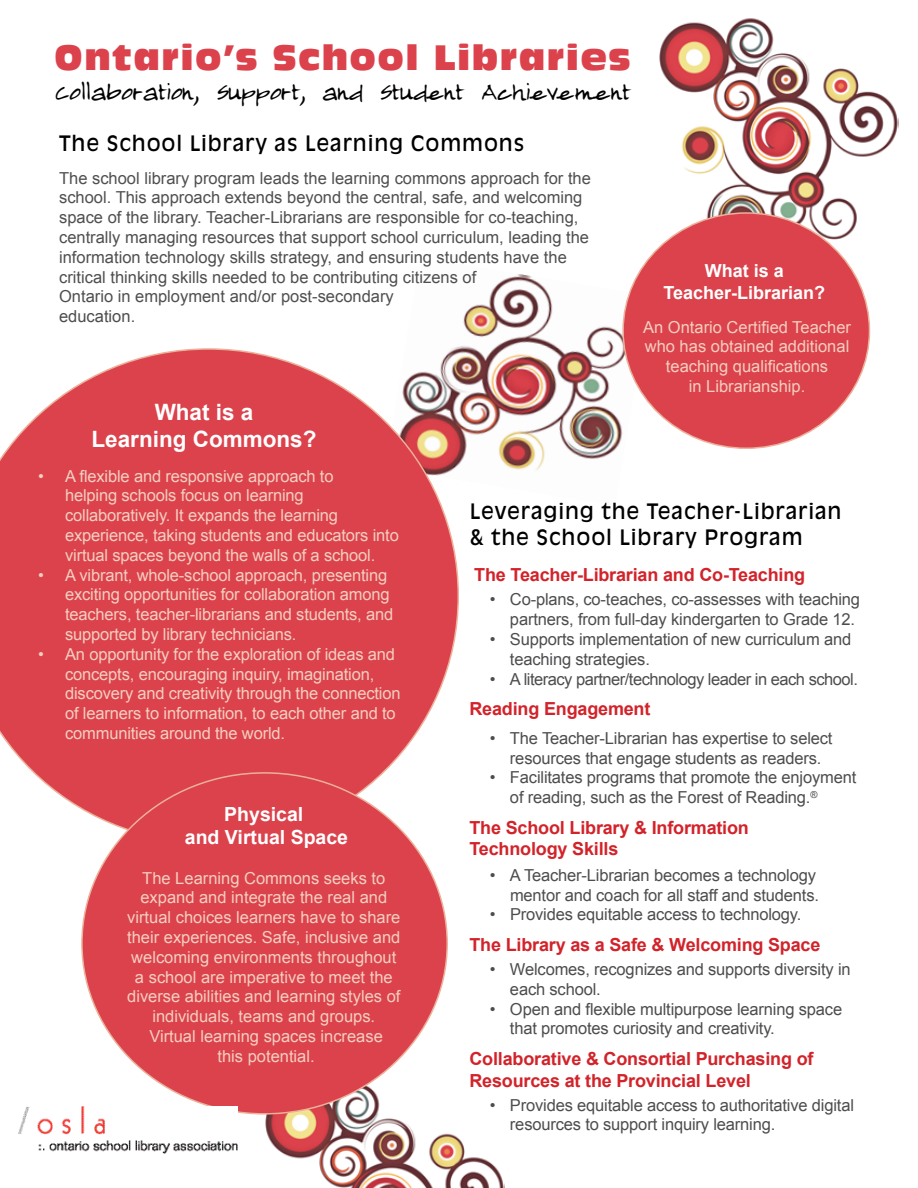
<style>
.page{position:relative;width:918px;height:1188px;background:#fff}
.page>*{position:absolute;margin:0;border:0;box-sizing:border-box;transform-origin:0 0}
.t1{font:34.5px "Antique Olive Std Compact";letter-spacing:.04em;color:#dc424c}
.t2{font:700 22.5px/27px "Arial";color:#fff;text-align:center}
.t3{font:21px/25.2px "Antique Olive Std";letter-spacing:.04em;color:#000}
.t4{font:21px "Almagro";color:#000}
.t5{font:700 19.5px/23.4px "Arial";color:#fff;text-align:center}
.t6{font:700 18px/21.6px "Arial";letter-spacing:-.01em;color:#d2232a}
.t7{font:700 18px/21.6px "Arial";color:#fff;text-align:center}
.t8{font:16.5px/19.8px "Arial";letter-spacing:-.01em;color:#f3cfc1}
.t9{font:16.5px/19.8px "Arial";letter-spacing:-.01em;color:#4d4d4f}
.t10{font:16.5px/19.8px "Arial";color:#4f4f51}
.t11{font:16.5px "Arial";letter-spacing:-.03em;color:#4d4d4f}
.s1{color:#4d4d4f}
</style>
<div class="page">
<img style="left:659px;top:18px;width:240px;height:235px">
<img style="left:265px;top:1079px;width:240px;height:109px">
<img style="left:454px;top:257px;width:196px;height:214px">
<div style="left:623px;top:213px;width:246px;height:235px;background:#dc424c;border-radius:50%"></div>
<svg style="left:0;top:348px;width:459px;height:496px;background:#e06068"></svg>
<div style="left:82px;top:773px;width:365px;height:341px;background:#dc424c;border-radius:50%"></div>
<img style="left:19px;top:1106px;width:218px;height:48px">
<h1 class="t1" style="left:54px;top:37px;width:578px">Ontario’s School Libraries</h1>
<p class="t4" style="left:54px;top:79px;width:577px">Collaboration, Support, and Student Achievement</p>
<p class="t3" style="left:59px;top:131px;width:467px">The School Library as Learning Commons</p>
<p class="t10" style="left:59px;top:168px;width:533px">The school library program leads the learning commons approach for the school. This approach extends beyond the central, safe, and welcoming space of the library. Teacher-Librarians are responsible for co-teaching, centrally managing resources that support school curriculum, leading the information technology skills strategy, and ensuring students have the critical thinking skills needed to be contributing citizens of<br>Ontario in employment and/or post-secondary<br><span class="s1">education</span>.</p>
<h2 class="t2" style="left:92px;top:399px;width:227px">What is a<br>Learning Commons?</h2>
<p class="t7" style="left:663px;top:260px;width:163px">What is a<br>Teacher-Librarian?</p>
<p class="t8" style="left:643px;top:317px;width:209px;text-align:center">An Ontario Certified Teacher who has obtained additional teaching qualifications<br>in Librarianship.</p>
<p class="t8" style="left:65px;top:466px;width:335px;text-indent:-27px">• A flexible and responsive approach to<br>helping schools focus on learning collaboratively. It expands the learning experience, taking students and educators into virtual spaces beyond the walls of a school.</p>
<p class="t8" style="left:65px;top:565px;width:330px;text-indent:-27px">• A vibrant, whole-school approach, presenting exciting opportunities for collaboration among teachers, teacher-librarians and students, and supported by library technicians.</p>
<p class="t8" style="left:65px;top:644px;width:337px;text-indent:-27px">• An opportunity for the exploration of ideas and concepts, encouraging inquiry, imagination, discovery and creativity through the connection of learners to information, to each other and to communities around the world.</p>
<p class="t5" style="left:185px;top:803px;width:165px">Physical<br>and Virtual Space</p>
<p class="t8" style="left:127px;top:868px;width:275px;text-align:center">The Learning Commons seeks to expand and integrate the real and virtual choices learners have to share their experiences. Safe, inclusive and welcoming environments throughout a school are imperative to meet the diverse abilities and learning styles of individuals, teams and groups.<br>Virtual learning spaces increase<br>this potential.</p>
<p class="t3" style="left:470px;top:499px;width:373px">Leveraging the Teacher-Librarian &amp; the School Library Program</p>
<p class="t6" style="left:474px;top:565px;width:332px">The Teacher-Librarian and Co-Teaching</p>
<p class="t9" style="left:490px;top:590px;width:372px;text-align:right">• Co-plans, co-teaches, co-assesses with teaching partners, from full-day kindergarten to Grade 12.</p>
<p class="t9" style="left:510px;top:630px;width:343px;text-indent:-20px">• Supports implementation of new curriculum and teaching strategies.</p>
<p class="t11" style="left:490px;top:668px;width:370px">• A literacy partner/technology leader in each school.</p>
<p class="t6" style="left:470px;top:699px;width:182px">Reading Engagement</p>
<p class="t9" style="left:490px;top:728px;width:344px;text-align:center">• The Teacher-Librarian has expertise to select resources that engage students as readers.</p>
<p class="t9" style="left:510px;top:768px;width:348px;text-indent:-20px">• Facilitates programs that promote the enjoyment of reading, such as the Forest of Reading.<sup>®</sup></p>
<p class="t6" style="left:470px;top:817px;width:281px">The School Library &amp; Information<br>Technology Skills</p>
<p class="t9" style="left:490px;top:865px;width:331px;text-align:right">• A Teacher-Librarian becomes a technology mentor and coach for all staff and students.</p>
<p class="t9" style="left:490px;top:905px;width:313px">• Provides equitable access to technology.</p>
<p class="t6" style="left:470px;top:934px;width:352px">The Library as a Safe &amp; Welcoming Space</p>
<p class="t9" style="left:510px;top:960px;width:342px;text-indent:-20px">• Welcomes, recognizes and supports diversity in each school.</p>
<p class="t9" style="left:510px;top:999px;width:334px;text-indent:-20px">• Open and flexible multipurpose learning space that promotes curiosity and creativity.</p>
<p class="t6" style="left:470px;top:1048px;width:346px">Collaborative &amp; Consortial Purchasing of<br>Resources at the Provincial Level</p>
<p class="t9" style="left:510px;top:1095px;width:346px;text-indent:-20px">• Provides equitable access to authoritative digital resources to support inquiry learning.</p>
</div>
